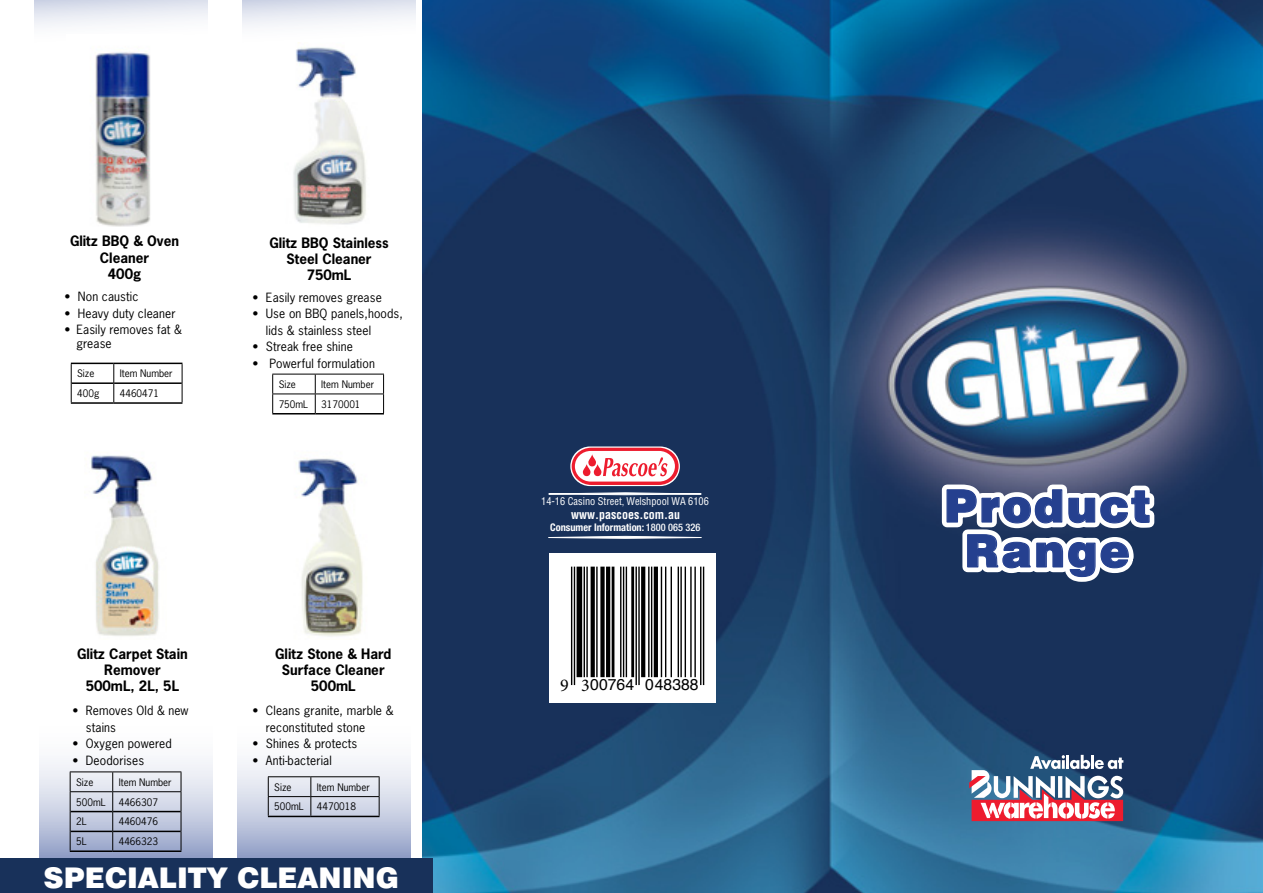
<style>
.page{position:relative;width:1263px;height:893px;background:#fff}
.page>*{position:absolute;margin:0;border:0;box-sizing:border-box;transform-origin:0 0}
.t1{font:900 44.85px/44.8px "Swiss 721 BT";letter-spacing:.05em;color:#25408f;text-align:center}
.t2{font:900 28.5px "Swiss 721 BT";color:#fff}
.t3{font:15.75px "Helvetica";color:#000}
.t4{font:700 13.5px/16.2px "News Gothic";color:#000;text-align:center}
.t5{font:700 condensed 12.15px "Helvetica";color:#fff}
.t6{font:12px/16.5px "News Gothic";letter-spacing:.01em;color:#000}
.t7{font:condensed 10.5px "Helvetica";color:#fff}
.t8{font:700 condensed 10.5px "Helvetica Neue";color:#fff}
.t9{font:9.75px "News Gothic";color:#000}
.s1{font-weight:500}
.s2{font-family:"Minion Pro";font-size:18px}
</style>
<div class="page">
<svg style="left:39px;top:760px;width:173px;height:99px;background:#c5ccde"></svg>
<svg style="left:238px;top:760px;width:173px;height:99px;background:#c6cde0"></svg>
<img style="left:422px;top:0;width:841px;height:893px">
<hr style="left:272px;top:413px;width:43px;height:1px;background:#000">
<hr style="left:315px;top:413px;width:69px;height:1px;background:#000">
<hr style="left:272px;top:374px;width:43px;height:1px;background:#000">
<hr style="left:315px;top:374px;width:69px;height:1px;background:#000">
<hr style="left:272px;top:394px;width:43px;height:1px;background:#000">
<svg style="left:272px;top:374px;width:1px;height:39px"></svg>
<hr style="left:315px;top:394px;width:69px;height:1px;background:#000">
<svg style="left:315px;top:374px;width:1px;height:39px"></svg>
<svg style="left:383px;top:374px;width:1px;height:39px"></svg>
<hr style="left:268px;top:816px;width:43px;height:1px;background:#000">
<hr style="left:311px;top:816px;width:68px;height:1px;background:#000">
<hr style="left:268px;top:776px;width:43px;height:1px;background:#000">
<hr style="left:311px;top:776px;width:68px;height:1px;background:#000">
<hr style="left:268px;top:796px;width:43px;height:1px;background:#000">
<svg style="left:268px;top:777px;width:1px;height:39px"></svg>
<hr style="left:311px;top:796px;width:68px;height:1px;background:#000">
<svg style="left:310px;top:777px;width:1px;height:39px"></svg>
<svg style="left:379px;top:777px;width:1px;height:39px"></svg>
<hr style="left:71px;top:811px;width:41px;height:1px;background:#000">
<hr style="left:113px;top:811px;width:68px;height:1px;background:#000">
<hr style="left:71px;top:831px;width:41px;height:1px;background:#000">
<hr style="left:113px;top:831px;width:68px;height:1px;background:#000">
<hr style="left:70px;top:850px;width:43px;height:2px;background:#000">
<hr style="left:113px;top:850px;width:68px;height:2px;background:#000">
<hr style="left:70px;top:771px;width:43px;height:1px;background:#000">
<hr style="left:113px;top:771px;width:68px;height:1px;background:#000">
<hr style="left:70px;top:791px;width:43px;height:1px;background:#000">
<hr style="left:113px;top:791px;width:68px;height:1px;background:#000">
<svg style="left:70px;top:772px;width:1px;height:78px"></svg>
<svg style="left:112px;top:772px;width:1px;height:78px"></svg>
<svg style="left:181px;top:772px;width:1px;height:78px"></svg>
<img style="left:90px;top:455px;width:69px;height:181px">
<hr style="left:71px;top:363px;width:43px;height:1px;background:#000">
<hr style="left:114px;top:363px;width:68px;height:1px;background:#000">
<hr style="left:72px;top:382px;width:41px;height:2px;background:#000">
<hr style="left:114px;top:382px;width:68px;height:2px;background:#000">
<hr style="left:71px;top:402px;width:43px;height:2px;background:#000">
<hr style="left:114px;top:402px;width:68px;height:2px;background:#000">
<svg style="left:71px;top:364px;width:1px;height:38px"></svg>
<svg style="left:113px;top:364px;width:1px;height:38px"></svg>
<svg style="left:182px;top:364px;width:1px;height:38px"></svg>
<div style="left:0;top:859px;width:433px;height:34px;background:#18315a"></div>
<svg style="left:570px;top:446px;width:110px;height:40px"></svg>
<svg style="left:572px;top:448px;width:107px;height:37px"></svg>
<svg style="left:583px;top:464px;width:7px;height:12px"></svg>
<svg style="left:594px;top:464px;width:7px;height:12px"></svg>
<svg style="left:588px;top:454px;width:8px;height:12px"></svg>
<div style="left:548px;top:493px;width:153px;height:2px;background:#fff;border:1px solid #fff;border-radius:50%"></div>
<div style="left:548px;top:536px;width:153px;height:2px;background:#fff;border:1px solid #fff;border-radius:50%"></div>
<svg style="left:35px;top:0;width:173px;height:27px"></svg>
<svg style="left:242px;top:0;width:174px;height:27px"></svg>
<img style="left:293px;top:42px;width:73px;height:183px">
<img style="left:296px;top:458px;width:67px;height:179px">
<img style="left:95px;top:52px;width:56px;height:175px">
<svg style="left:549px;top:554px;width:167px;height:149px"></svg>
<hr style="left:571px;top:567px;width:1px;height:118px;background:#000">
<hr style="left:574px;top:567px;width:1px;height:118px;background:#000">
<div style="left:577px;top:567px;width:5px;height:110px;background:#000"></div>
<hr style="left:584px;top:567px;width:1px;height:110px;background:#000">
<hr style="left:586px;top:567px;width:2px;height:110px;background:#000">
<svg style="left:591px;top:567px;width:4px;height:110px"></svg>
<hr style="left:596px;top:567px;width:2px;height:110px;background:#000">
<div style="left:600px;top:567px;width:5px;height:110px;background:#000"></div>
<hr style="left:606px;top:567px;width:4px;height:110px;background:#000">
<hr style="left:612px;top:567px;width:2px;height:110px;background:#000">
<hr style="left:620px;top:567px;width:1px;height:110px;background:#000">
<hr style="left:623px;top:567px;width:1px;height:110px;background:#000">
<hr style="left:626px;top:567px;width:1px;height:110px;background:#000">
<hr style="left:631px;top:567px;width:3px;height:110px;background:#000">
<hr style="left:635px;top:567px;width:2px;height:118px;background:#000">
<hr style="left:638px;top:567px;width:2px;height:118px;background:#000">
<svg style="left:641px;top:567px;width:4px;height:110px"></svg>
<hr style="left:648px;top:567px;width:1px;height:110px;background:#000">
<hr style="left:651px;top:567px;width:1px;height:110px;background:#000">
<hr style="left:654px;top:567px;width:4px;height:110px;background:#000">
<hr style="left:661px;top:567px;width:1px;height:110px;background:#000">
<hr style="left:665px;top:567px;width:1px;height:110px;background:#000">
<hr style="left:671px;top:567px;width:1px;height:110px;background:#000">
<hr style="left:678px;top:567px;width:1px;height:110px;background:#000">
<hr style="left:680px;top:567px;width:2px;height:110px;background:#000">
<hr style="left:685px;top:567px;width:1px;height:110px;background:#000">
<hr style="left:690px;top:567px;width:2px;height:110px;background:#000">
<hr style="left:694px;top:567px;width:2px;height:110px;background:#000">
<hr style="left:700px;top:567px;width:1px;height:118px;background:#000">
<hr style="left:703px;top:567px;width:1px;height:118px;background:#000">
<svg style="left:969px;top:755px;width:154px;height:66px"></svg>
<svg style="left:937px;top:476px;width:222px;height:111px"></svg>
<p class="t4" style="left:70px;top:233px;width:111px">Glitz BBQ &amp; Oven<br>Cleaner<br>400g</p>
<p class="t6" style="left:64px;top:288px;width:76px">• Non caustic</p>
<p class="t6" style="left:64px;top:305px;width:113px">• Heavy duty cleaner</p>
<p class="t6" style="left:64px;top:321px;width:119px">• Easily removes fat &amp;</p>
<p class="t9" style="left:77px;top:367px;width:19px">Size</p>
<p class="t9" style="left:120px;top:367px;width:54px">Item Number</p>
<p class="t9" style="left:77px;top:387px;width:24px">400g</p>
<p class="t9" style="left:120px;top:387px;width:41px">4460471</p>
<p class="t6" style="left:77px;top:335px;width:37px">grease</p>
<p class="t4" style="left:269px;top:235px;width:121px">Glitz BBQ Stainless<br>Steel Cleaner<br>750mL</p>
<p class="t6" style="left:252px;top:289px;width:131px">• Easily removes grease</p>
<p class="t6" style="left:266px;top:305px;width:139px;text-indent:-14px">• Use on BBQ panels,hoods, lids &amp; stainless steel</p>
<p class="t6" style="left:252px;top:338px;width:102px">• Streak free shine</p>
<p class="t6" style="left:252px;top:355px;width:124px">• Powerful formulation</p>
<p class="t9" style="left:279px;top:378px;width:19px">Size</p>
<p class="t9" style="left:321px;top:378px;width:54px">Item Number</p>
<p class="t9" style="left:279px;top:398px;width:31px">750mL</p>
<p class="t9" style="left:321px;top:398px;width:41px">3170001</p>
<p class="t4" style="left:77px;top:645px;width:112px">Glitz Carpet Stain<br>Remover<br>500mL, 2L, 5L</p>
<p class="t6" style="left:86px;top:702px;width:104px;text-indent:-14px">• Removes Old &amp; new stains</p>
<p class="t6" style="left:72px;top:735px;width:101px">• Oxygen powered</p>
<p class="t6" style="left:72px;top:752px;width:73px">• Deodorises</p>
<p class="t9" style="left:76px;top:776px;width:19px">Size</p>
<p class="t9" style="left:119px;top:776px;width:54px">Item Number</p>
<p class="t9" style="left:76px;top:796px;width:31px">500mL</p>
<p class="t9" style="left:119px;top:796px;width:41px">4466307</p>
<p class="t9" style="left:76px;top:815px;width:12px">2L</p>
<p class="t9" style="left:119px;top:815px;width:41px">4460476</p>
<p class="t9" style="left:76px;top:835px;width:12px">5L</p>
<p class="t9" style="left:119px;top:835px;width:41px">4466323</p>
<p class="t4" style="left:275px;top:645px;width:118px">Glitz Stone &amp; Hard<br>Surface Cleaner<br>500mL</p>
<p class="t6" style="left:266px;top:702px;width:129px;text-indent:-14px">• Cleans granite, marble &amp; reconstituted stone</p>
<p class="t6" style="left:252px;top:735px;width:107px">• Shines &amp; protects</p>
<p class="t6" style="left:252px;top:752px;width:81px">• Anti-bacterial</p>
<p class="t9" style="left:274px;top:781px;width:19px">Size</p>
<p class="t9" style="left:317px;top:781px;width:54px">Item Number</p>
<p class="t9" style="left:274px;top:800px;width:31px">500mL</p>
<p class="t9" style="left:317px;top:800px;width:41px">4470018</p>
<h2 class="t2" style="left:44px;top:860px;width:357px">SPECIALITY CLEANING</h2>
<p class="t7" style="left:541px;top:495px;width:169px">14-16 Casino Street, Welshpool WA 6106</p>
<p class="t5" style="left:571px;top:507px;width:110px">www.pascoes.com.au</p>
<p class="t8" style="left:550px;top:519px;width:152px">Consumer Information: <span class="s1">1800 065 326</span></p>
<h3 class="t3" style="left:560px;top:673px;width:140px"><span class="s2">9 3</span>00764 048388</h3>
<h1 class="t1" style="left:944px;top:483px;width:208px">Product<br>Range</h1>
</div>
